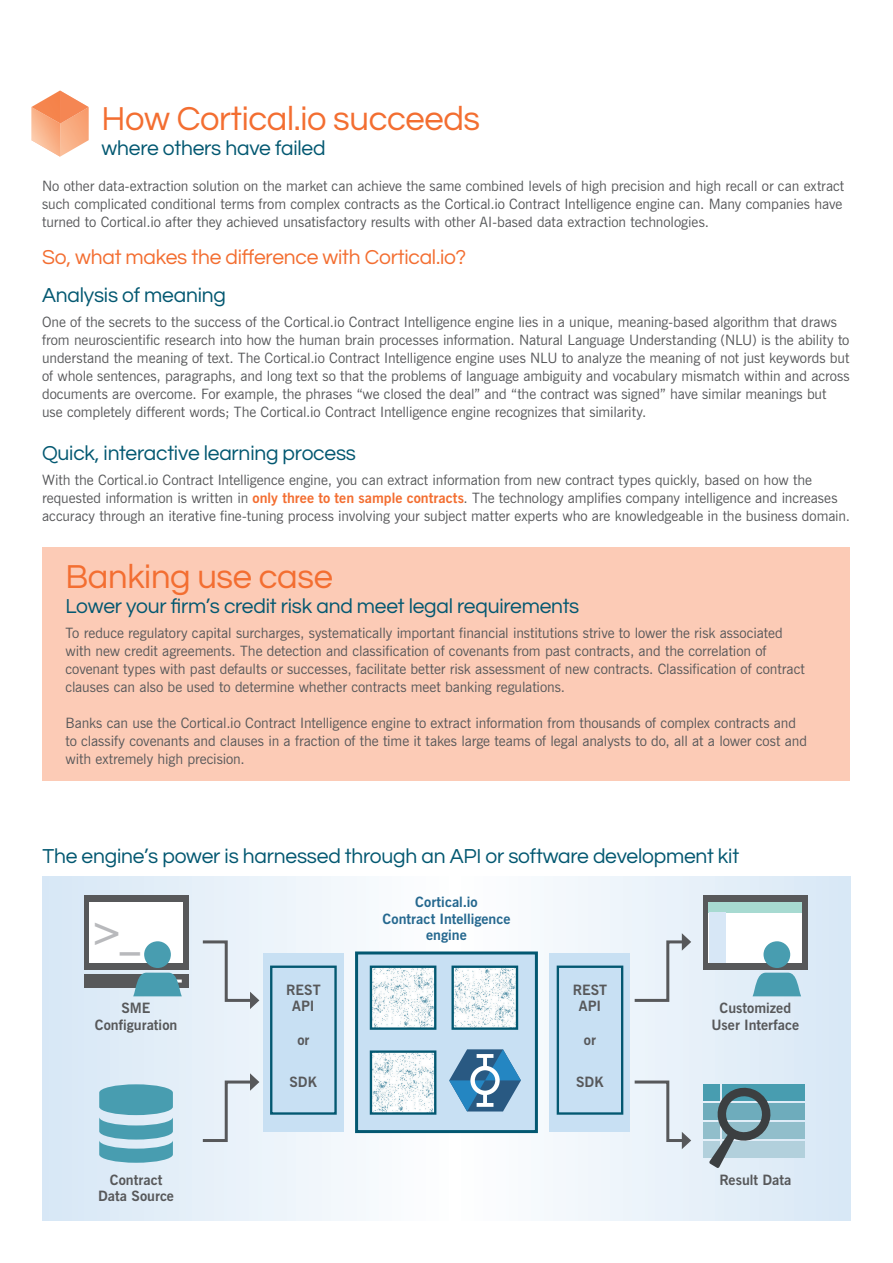
<style>
.page{position:relative;width:893px;height:1263px;background:#fff}
.page>*{position:absolute;margin:0;border:0;box-sizing:border-box;transform-origin:0 0}
.t1{font:700 40.65px "News Gothic BT";color:#b8b9bc}
.t2{font:34.5px "Questrial";letter-spacing:-.01em;color:#f36e31}
.t3{font:21px "Questrial";letter-spacing:-.01em;color:#035871}
.t4{font:21px "Questrial";letter-spacing:-.01em;color:#f36e31}
.t5{font:14.25px/18px "News Gothic BT";letter-spacing:-.005em;color:#57585a}
.t6{font:700 14.25px/16.5px "News Gothic BT";color:#57585a;text-align:center}
.t7{font:700 14.25px/16.5px "News Gothic BT";color:#25688f;text-align:center}
.s1{font-weight:700;color:#f36e31}
</style>
<div class="page">
<svg style="left:31px;top:90px;width:58px;height:67px"></svg>
<div style="left:43px;top:547px;width:807px;height:234px;background:#fccbb6"></div>
<svg style="left:43px;top:876px;width:807px;height:344px"></svg>
<div style="left:355px;top:951px;width:183px;height:182px;background:#c8e0f3;border:3px solid #035871"></div>
<svg style="left:449px;top:1049px;width:72px;height:62px"></svg>
<img style="left:373px;top:968px;width:60px;height:59px">
<div style="left:370px;top:965px;width:66px;height:65px;border:2px solid #035871"></div>
<img style="left:373px;top:1053px;width:60px;height:59px">
<div style="left:370px;top:1050px;width:66px;height:65px;border:2px solid #035871"></div>
<img style="left:454px;top:968px;width:61px;height:59px">
<div style="left:451px;top:965px;width:67px;height:65px;border:2px solid #035871"></div>
<div style="left:263px;top:953px;width:81px;height:178px;background:#c8e0f3"></div>
<div style="left:549px;top:953px;width:81px;height:178px;background:#c8e0f3"></div>
<div style="left:270px;top:965px;width:67px;height:150px;border:2px solid #035871"></div>
<div style="left:557px;top:965px;width:66px;height:150px;border:2px solid #035871"></div>
<svg style="left:200px;top:939px;width:59px;height:70px"></svg>
<svg style="left:632px;top:933px;width:59px;height:70px"></svg>
<svg style="left:200px;top:1073px;width:59px;height:70px"></svg>
<svg style="left:632px;top:1079px;width:59px;height:70px"></svg>
<div style="left:84px;top:895px;width:104px;height:75px;background:#57585a"></div>
<div style="left:90px;top:902px;width:93px;height:61px;background:#fff"></div>
<div style="left:84px;top:974px;width:104px;height:14px;background:#57585a"></div>
<svg style="left:133px;top:941px;width:49px;height:55px"></svg>
<div style="left:703px;top:895px;width:104px;height:75px;background:#57585a"></div>
<div style="left:709px;top:902px;width:93px;height:61px;background:#fff"></div>
<div style="left:709px;top:902px;width:93px;height:10px;background:#a7dad1"></div>
<div style="left:709px;top:912px;width:16px;height:51px;background:#d7e7f6"></div>
<svg style="left:753px;top:941px;width:48px;height:55px"></svg>
<svg style="left:99px;top:1084px;width:74px;height:79px"></svg>
<div style="left:703px;top:1085px;width:17px;height:16px;background:#489db0"></div>
<div style="left:722px;top:1085px;width:83px;height:16px;background:#489db0"></div>
<div style="left:703px;top:1103px;width:17px;height:17px;background:#6eacbc"></div>
<div style="left:722px;top:1103px;width:83px;height:17px;background:#6eacbc"></div>
<div style="left:703px;top:1122px;width:17px;height:16px;background:#91becb"></div>
<div style="left:722px;top:1122px;width:83px;height:16px;background:#91becb"></div>
<div style="left:703px;top:1141px;width:17px;height:16px;background:#b2d0dc"></div>
<div style="left:722px;top:1141px;width:83px;height:16px;background:#b2d0dc"></div>
<svg style="left:709px;top:1084px;width:65px;height:84px"></svg>
<h2 class="t2" style="left:102px;top:101px;width:380px">How Cortical.io succeeds</h2>
<h3 class="t3" style="left:102px;top:137px;width:225px">where others have failed</h3>
<p class="t5" style="left:42px;top:177px;width:804px">No other data-extraction solution on the market can achieve the same combined levels of high precision and high recall or can extract such complicated conditional terms from complex contracts as the Cortical.io Contract Intelligence engine can. Many companies have turned to Cortical.io after they achieved unsatisfactory results with other AI-based data extraction technologies.</p>
<h3 class="t4" style="left:42px;top:247px;width:426px">So, what makes the difference with Cortical.io?</h3>
<h3 class="t3" style="left:42px;top:285px;width:185px">Analysis of meaning</h3>
<p class="t5" style="left:42px;top:312px;width:809px">One of the secrets to the success of the Cortical.io Contract Intelligence engine lies in a unique, meaning-based algorithm that draws from neuroscientific research into how the human brain processes information. Natural Language Understanding (NLU) is the ability to understand the meaning of text. The Cortical.io Contract Intelligence engine uses NLU to analyze the meaning of not just keywords but of whole sentences, paragraphs, and long text so that the problems of language ambiguity and vocabulary mismatch within and across documents are overcome. For example, the phrases “we closed the deal” and “the contract was signed” have similar meanings but use completely different words; The Cortical.io Contract Intelligence engine recognizes that similarity.</p>
<h3 class="t3" style="left:42px;top:443px;width:315px">Quick, interactive learning process</h3>
<p class="t5" style="left:42px;top:470px;width:810px">With the Cortical.io Contract Intelligence engine, you can extract information from new contract types quickly, based on how the requested information is written in <span class="s1">only three to ten sample contracts</span>. The technology amplifies company intelligence and increases accuracy through an iterative fine-tuning process involving your subject matter experts who are knowledgeable in the business domain.</p>
<h2 class="t2" style="left:65px;top:559px;width:269px">Banking use case</h2>
<h3 class="t3" style="left:65px;top:596px;width:515px">Lower your firm’s credit risk and meet legal requirements</h3>
<p class="t5" style="left:65px;top:623px;width:741px">To reduce regulatory capital surcharges, systematically important financial institutions strive to lower the risk associated with new credit agreements. The detection and classification of covenants from past contracts, and the correlation of covenant types with past defaults or successes, facilitate better risk assessment of new contracts. Classification of contract clauses can also be used to determine whether contracts meet banking regulations.</p>
<p class="t5" style="left:65px;top:713px;width:743px">Banks can use the Cortical.io Contract Intelligence engine to extract information from thousands of complex contracts and to classify covenants and clauses in a fraction of the time it takes large teams of legal analysts to do, all at a lower cost and with extremely high precision.</p>
<h3 class="t3" style="left:43px;top:846px;width:698px">The engine’s power is harnessed through an API or software development kit</h3>
<h1 class="t1" style="left:90px;top:907px;width:52px">&gt;_</h1>
<p class="t6" style="left:95px;top:1000px;width:84px">SME<br>Configuration</p>
<p class="t7" style="left:383px;top:894px;width:129px">Cortical.io<br>Contract Intelligence engine</p>
<p class="t6" style="left:286px;top:981px;width:36px">REST<br>API</p>
<p class="t6" style="left:297px;top:1031px;width:14px">or</p>
<p class="t6" style="left:584px;top:1031px;width:14px">or</p>
<p class="t6" style="left:573px;top:981px;width:36px">REST<br>API</p>
<p class="t6" style="left:290px;top:1074px;width:29px">SDK</p>
<p class="t6" style="left:576px;top:1074px;width:29px">SDK</p>
<p class="t6" style="left:712px;top:1000px;width:89px">Customized<br>User Interface</p>
<p class="t6" style="left:98px;top:1171px;width:77px">Contract<br>Data Source</p>
<p class="t6" style="left:719px;top:1171px;width:74px">Result Data</p>
</div>
